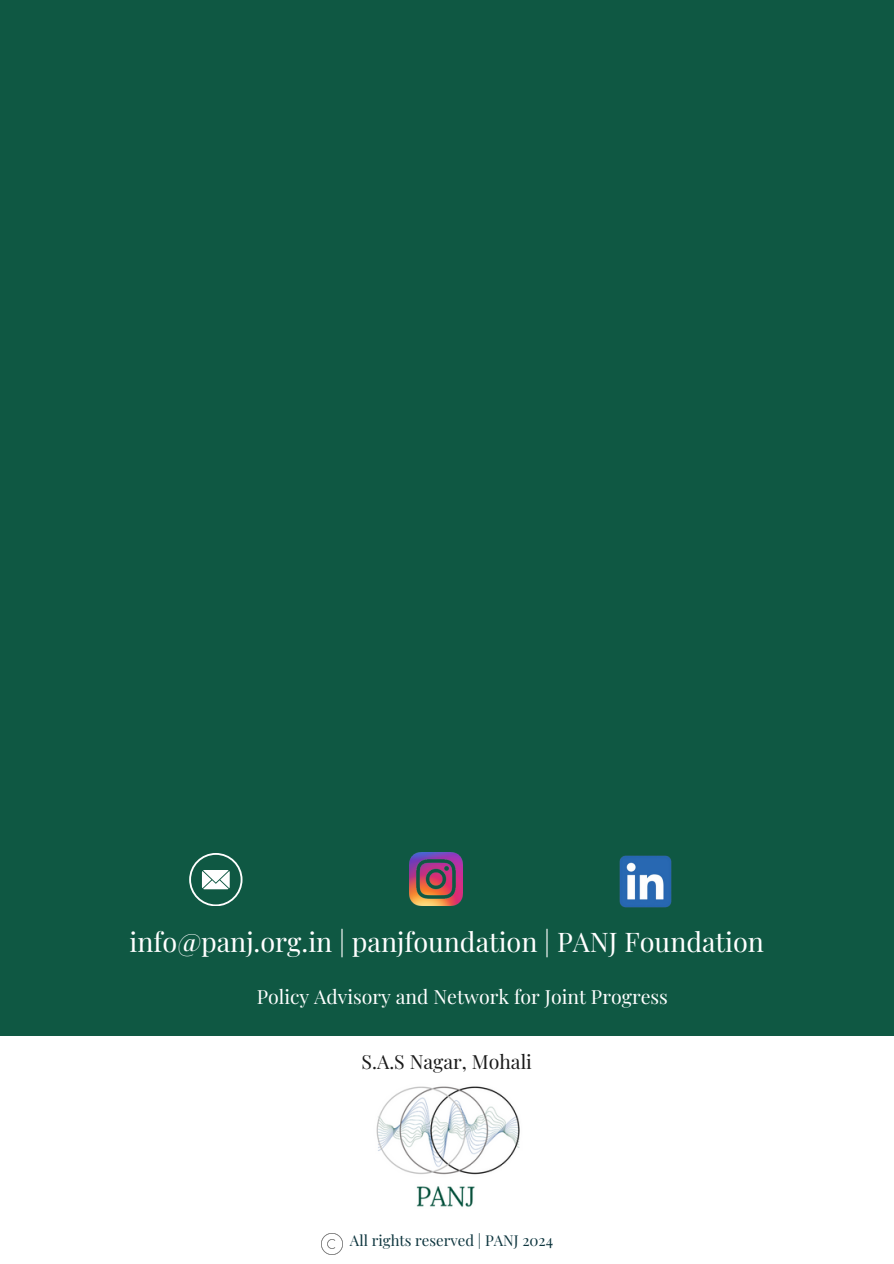
<style>
.page{position:relative;width:894px;height:1264px;background:#fff}
.page>*{position:absolute;margin:0;border:0;box-sizing:border-box;transform-origin:0 0}
.t1{font:27px "Playfair Display";color:#fff}
.t2{font:19.5px "Playfair Display";color:#fff}
.t3{font:19.5px "Playfair Display";color:#1a1a1a}
.t4{font:15px "Playfair Display";color:#0c343d}
</style>
<div class="page">
<div style="left:0;top:0;width:893px;height:1263px;background:#0f5843"></div>
<div style="left:0;top:1035px;width:893px;height:228px;background:#fff"></div>
<img style="left:376px;top:1086px;width:144px;height:121px">
<svg style="left:189px;top:853px;width:53px;height:52px"></svg>
<img style="left:409px;top:853px;width:53px;height:52px">
<img style="left:619px;top:855px;width:53px;height:53px">
<img style="left:321px;top:1233px;width:21px;height:21px">
<h1 class="t1" style="left:129px;top:922px;width:635px">info@panj.org.in | panjfoundation | PANJ Foundation</h1>
<h2 class="t2" style="left:256px;top:982px;width:412px">Policy Advisory and Network for Joint Progress</h2>
<h2 class="t3" style="left:361px;top:1047px;width:172px">S.A.S Nagar, Mohali</h2>
<p class="t4" style="left:350px;top:1229px;width:205px">All rights reserved | PANJ 2024</p>
</div>
